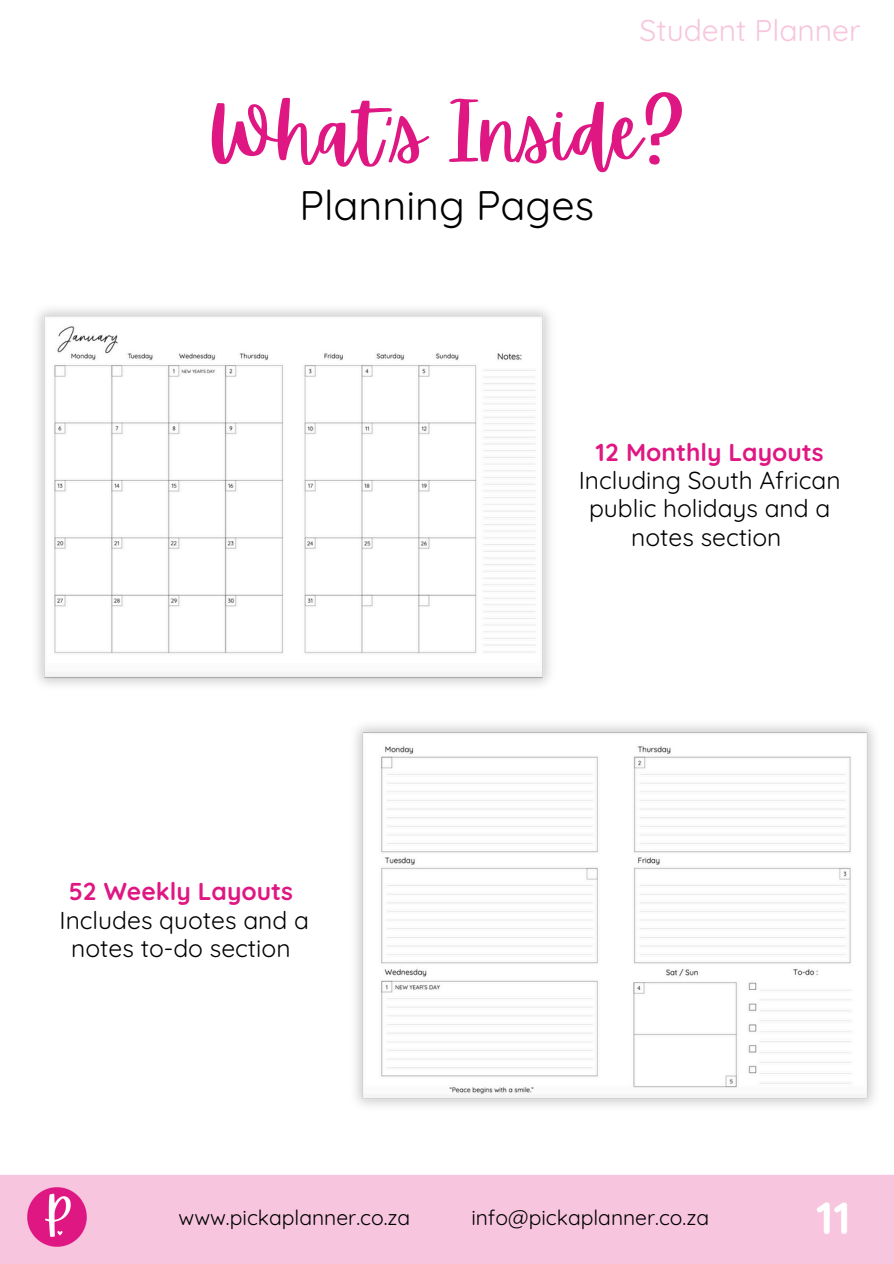
<style>
.page{position:relative;width:894px;height:1264px;background:#fff}
.page>*{position:absolute;margin:0;border:0;box-sizing:border-box;transform-origin:0 0}
.t1{font:76.35px "Apricots";color:#df1783}
.t2{font:700 45px "Quicksand";color:#fff}
.t3{font:41.25px "Quicksand";color:#000}
.t4{font:30px "Quicksand";color:#f7c5dd}
.t5{font:24.6px "Quicksand";color:#000}
.t6{font:700 24.6px "Quicksand";color:#df1783}
.t7{font:21px "Quicksand";color:#000}
.s1{color:rgb(255 255 255/.81)}
</style>
<div class="page">
<div style="left:0;top:1174px;width:893px;height:89px;background:#f7c5dd"></div>
<img style="left:26px;top:1185px;width:63px;height:63px">
<img style="left:37px;top:309px;width:513px;height:376px">
<img style="left:355px;top:725px;width:520px;height:381px">
<p class="t4" style="left:639px;top:11px;width:222px">Student Planner</p>
<h1 class="t1" style="left:208px;top:89px;width:479px">What<span class="s1">’</span>s Inside?</h1>
<h3 class="t3" style="left:299px;top:179px;width:296px">Planning Pages</h3>
<p class="t6" style="left:69px;top:875px;width:226px">52 Weekly Layouts</p>
<p class="t5" style="left:60px;top:904px;width:251px">Includes quotes and a</p>
<p class="t5" style="left:71px;top:932px;width:221px">notes to-do section</p>
<h1 class="t6" style="left:595px;top:436px;width:229px">12 Monthly Layouts</h1>
<h2 class="t5" style="left:578px;top:464px;width:263px">Including South African</h2>
<p class="t5" style="left:589px;top:493px;width:243px">public holidays and a</p>
<h4 class="t5" style="left:631px;top:521px;width:152px">notes section</h4>
<p class="t7" style="left:178px;top:1204px;width:233px">www.pickaplanner.co.za</p>
<p class="t7" style="left:471px;top:1204px;width:239px">info@pickaplanner.co.za</p>
<h3 class="t2" style="left:815px;top:1189px;width:37px">11</h3>
</div>
